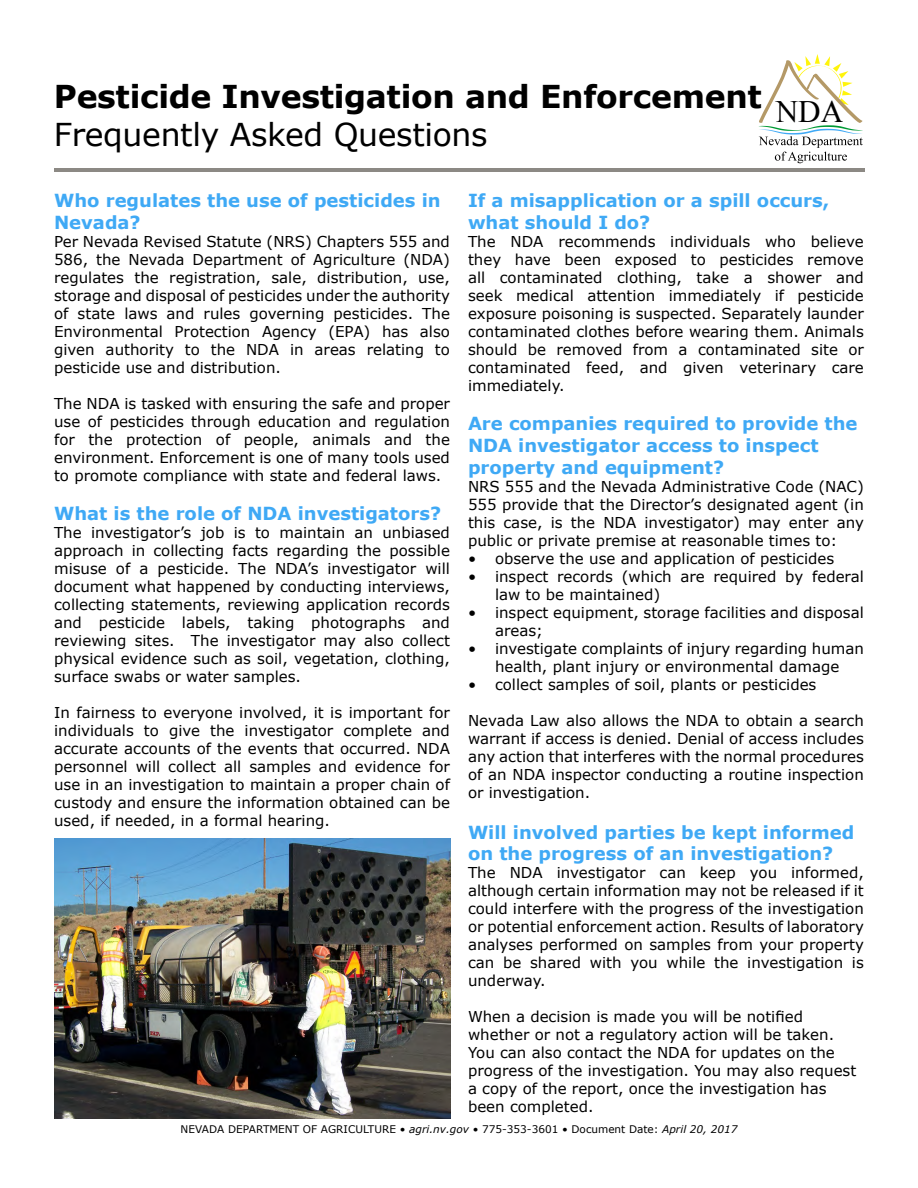
<style>
.page{position:relative;width:918px;height:1188px;background:#fff}
.page>*{position:absolute;margin:0;border:0;box-sizing:border-box;transform-origin:0 0}
.t1{font:700 31.5px "Verdana";letter-spacing:-.01em;color:#000}
.t2{font:31.5px "Verdana";letter-spacing:-.01em;color:#000}
.t3{font:31.2px "Times New Roman";color:#000}
.t4{font:700 18px/21.6px "Verdana";color:#3fa9f5}
.t5{font:15px/18px "Verdana";color:#000;text-align:justify}
.t6{font:10.5px "Verdana";color:#000}
.s1{font-style:italic}
</style>
<div class="page">
<hr style="left:54px;top:168px;width:810px;height:4px;background:#8c8984">
<svg style="left:759px;top:54px;width:104px;height:109px"></svg>
<img style="left:54px;top:838px;width:396px;height:281px">
<h1 class="t1" style="left:54px;top:75px;width:709px">Pesticide Investigation and Enforcement</h1>
<h1 class="t2" style="left:54px;top:113px;width:435px">Frequently Asked Questions</h1>
<h2 class="t3" style="left:776px;top:90px;width:69px">NDA</h2>
<p class="t4" style="left:54px;top:190px;width:388px">Who regulates the use of pesticides in<br>Nevada?</p>
<p class="t5" style="left:54px;top:232px;width:397px">Per Nevada Revised Statute (NRS) Chapters 555 and 586, the Nevada Department of Agriculture (NDA) regulates the registration, sale, distribution, use, storage and disposal of pesticides under the authority of state laws and rules governing pesticides. The Environmental Protection Agency (EPA) has also given authority to the NDA in areas relating to pesticide use and distribution.</p>
<p class="t5" style="left:54px;top:394px;width:397px">The NDA is tasked with ensuring the safe and proper use of pesticides through education and regulation for the protection of people, animals and the environment. Enforcement is one of many tools used to promote compliance with state and federal laws.</p>
<p class="t4" style="left:54px;top:503px;width:389px">What is the role of NDA investigators?</p>
<p class="t5" style="left:54px;top:524px;width:397px">The investigator’s job is to maintain an unbiased approach in collecting facts regarding the possible misuse of a pesticide. The NDA’s investigator will document what happened by conducting interviews, collecting statements, reviewing application records and pesticide labels, taking photographs and reviewing sites. The investigator may also collect physical evidence such as soil, vegetation, clothing, surface swabs or water samples.</p>
<p class="t5" style="left:54px;top:704px;width:397px">In fairness to everyone involved, it is important for individuals to give the investigator complete and accurate accounts of the events that occurred. NDA personnel will collect all samples and evidence for use in an investigation to maintain a proper chain of custody and ensure the information obtained can be used, if needed, in a formal hearing.</p>
<p class="t4" style="left:468px;top:190px;width:363px">If a misapplication or a spill occurs, what should I do?</p>
<p class="t5" style="left:468px;top:232px;width:397px">The NDA recommends individuals who believe they have been exposed to pesticides remove all contaminated clothing, take a shower and seek medical attention immediately if pesticide exposure poisoning is suspected. Separately launder contaminated clothes before wearing them. Animals should be removed from a contaminated site or contaminated feed, and given veterinary care immediately.</p>
<p class="t4" style="left:468px;top:413px;width:391px">Are companies required to provide the<br>NDA investigator access to inspect property and equipment?</p>
<p class="t5" style="left:468px;top:477px;width:397px">NRS 555 and the Nevada Administrative Code (NAC)<br>555 provide that the Director’s designated agent (in this case, is the NDA investigator) may enter any public or private premise at reasonable times to:</p>
<p class="t5" style="left:468px;top:549px;width:368px">• observe the use and application of pesticides</p>
<p class="t5" style="left:495px;top:567px;width:370px;text-indent:-27px">• inspect records (which are required by federal law to be maintained)</p>
<p class="t5" style="left:495px;top:603px;width:370px;text-indent:-27px">• inspect equipment, storage facilities and disposal areas;</p>
<p class="t5" style="left:468px;top:639px;width:397px;text-align:center">• investigate complaints of injury regarding human health, plant injury or environmental damage</p>
<p class="t5" style="left:468px;top:675px;width:350px">• collect samples of soil, plants or pesticides</p>
<p class="t5" style="left:468px;top:711px;width:397px">Nevada Law also allows the NDA to obtain a search warrant if access is denied. Denial of access includes any action that interferes with the normal procedures of an NDA inspector conducting a routine inspection or investigation.</p>
<p class="t4" style="left:468px;top:821px;width:388px">Will involved parties be kept informed on the progress of an investigation?</p>
<p class="t5" style="left:468px;top:864px;width:397px">The NDA investigator can keep you informed, although certain information may not be released if it could interfere with the progress of the investigation or potential enforcement action. Results of laboratory analyses performed on samples from your property can be shared with you while the investigation is underway.</p>
<p class="t5" style="left:468px;top:1008px;width:390px;text-align:left">When a decision is made you will be notified whether or not a regulatory action will be taken.<br>You can also contact the NDA for updates on the progress of the investigation. You may also request a copy of the report, once the investigation has been completed.</p>
<p class="t6" style="left:181px;top:1122px;width:558px">NEVADA DEPARTMENT OF AGRICULTURE • <span class="s1">agri.nv.gov</span> • 775-353-3601 • Document Date: <span class="s1">April 20, 2017</span></p>
</div>
